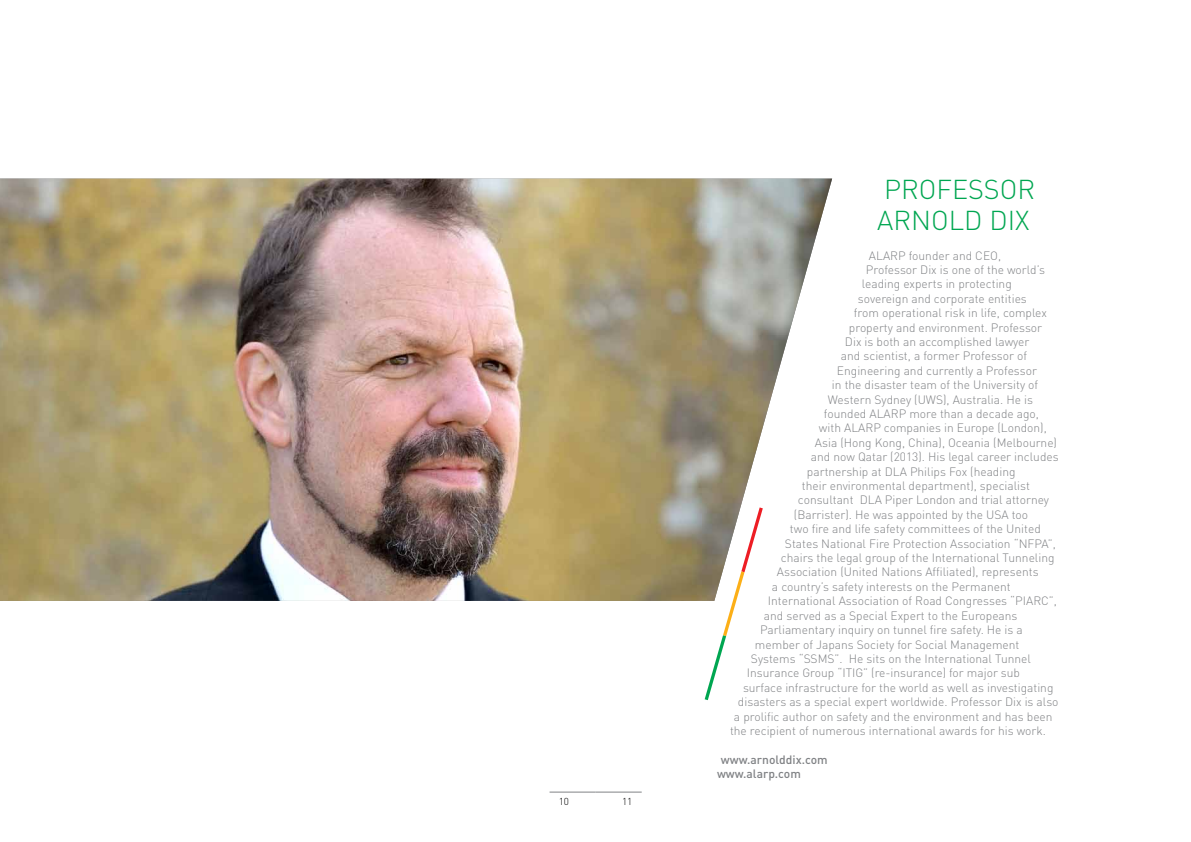
<style>
.page{position:relative;width:1191px;height:842px;background:#fff}
.page>*{position:absolute;margin:0;border:0;box-sizing:border-box;transform-origin:0 0}
.t1{font:300 27px/30.4px "DIN Pro";color:#00a651}
.t2{font:300 12px "DIN Pro";color:#808285}
.t3{font:500 12px/14.4px "DIN Pro";color:#808285}
.t4{font:300 10px "DIN Pro";color:#000}
</style>
<div class="page">
<img style="left:0;top:179px;width:832px;height:422px">
<svg style="left:704px;top:507px;width:59px;height:193px"></svg>
<hr style="left:595px;top:792px;width:46px;height:1px;background:#808285">
<hr style="left:549px;top:792px;width:46px;height:1px;background:#808285">
<p class="t4" style="left:559px;top:795px;width:12px">10</p>
<p class="t4" style="left:622px;top:795px;width:12px">11</p>
<h1 class="t1" style="left:877px;top:173px;width:159px">PROFESSOR<br>ARNOLD DIX</h1>
<p class="t2" style="left:869px;top:247px;width:134px">ALARP founder and CEO,</p>
<p class="t2" style="left:866px;top:262px;width:181px">Professor Dix is one of the world’s</p>
<p class="t2" style="left:862px;top:276px;width:151px">leading experts in protecting</p>
<p class="t2" style="left:858px;top:290px;width:170px">sovereign and corporate entities</p>
<p class="t2" style="left:854px;top:305px;width:194px">from operational risk in life, complex</p>
<p class="t2" style="left:849px;top:319px;width:195px">property and environment. Professor</p>
<p class="t2" style="left:845px;top:334px;width:186px">Dix is both an accomplished lawyer</p>
<p class="t2" style="left:841px;top:348px;width:187px">and scientist, a former Professor of</p>
<p class="t2" style="left:837px;top:362px;width:201px">Engineering and currently a Professor</p>
<p class="t2" style="left:832px;top:377px;width:208px">in the disaster team of the University of</p>
<p class="t2" style="left:828px;top:391px;width:206px">Western Sydney (UWS), Australia. He is</p>
<p class="t2" style="left:824px;top:406px;width:216px">founded ALARP more than a decade ago,</p>
<p class="t2" style="left:819px;top:420px;width:229px">with ALARP companies in Europe (London),</p>
<p class="t2" style="left:815px;top:434px;width:243px">Asia (Hong Kong, China), Oceania (Melbourne)</p>
<p class="t2" style="left:811px;top:449px;width:249px">and now Qatar (2013). His legal career includes</p>
<p class="t2" style="left:807px;top:463px;width:210px">partnership at DLA Philips Fox (heading</p>
<p class="t2" style="left:802px;top:478px;width:229px">their environmental department), specialist</p>
<p class="t2" style="left:798px;top:492px;width:253px">consultant DLA Piper London and trial attorney</p>
<p class="t2" style="left:794px;top:506px;width:236px">(Barrister). He was appointed by the USA too</p>
<p class="t2" style="left:790px;top:521px;width:252px">two fire and life safety committees of the United</p>
<p class="t2" style="left:785px;top:535px;width:272px">States National Fire Protection Association “NFPA”,</p>
<p class="t2" style="left:781px;top:550px;width:275px">chairs the legal group of the International Tunneling</p>
<p class="t2" style="left:777px;top:564px;width:263px">Association (United Nations Affiliated), represents</p>
<p class="t2" style="left:772px;top:578px;width:240px">a country’s safety interests on the Permanent</p>
<p class="t2" style="left:768px;top:593px;width:290px">International Association of Road Congresses “PIARC”,</p>
<p class="t2" style="left:764px;top:607px;width:255px">and served as a Special Expert to the Europeans</p>
<p class="t2" style="left:760px;top:622px;width:264px">Parliamentary inquiry on tunnel fire safety. He is a</p>
<p class="t2" style="left:755px;top:636px;width:266px">member of Japans Society for Social Management</p>
<p class="t2" style="left:751px;top:650px;width:281px">Systems “SSMS”. He sits on the International Tunnel</p>
<p class="t2" style="left:747px;top:665px;width:275px">Insurance Group “ITIG” (re-insurance) for major sub</p>
<p class="t2" style="left:743px;top:679px;width:312px">surface infrastructure for the world as well as investigating</p>
<p class="t2" style="left:738px;top:694px;width:322px">disasters as a special expert worldwide. Professor Dix is also</p>
<p class="t2" style="left:734px;top:708px;width:320px">a prolific author on safety and the environment and has been</p>
<p class="t2" style="left:730px;top:722px;width:317px">the recipient of numerous international awards for his work.</p>
<p class="t3" style="left:717px;top:752px;width:112px;text-indent:4px">www.arnolddix.com www.alarp.com</p>
</div>
